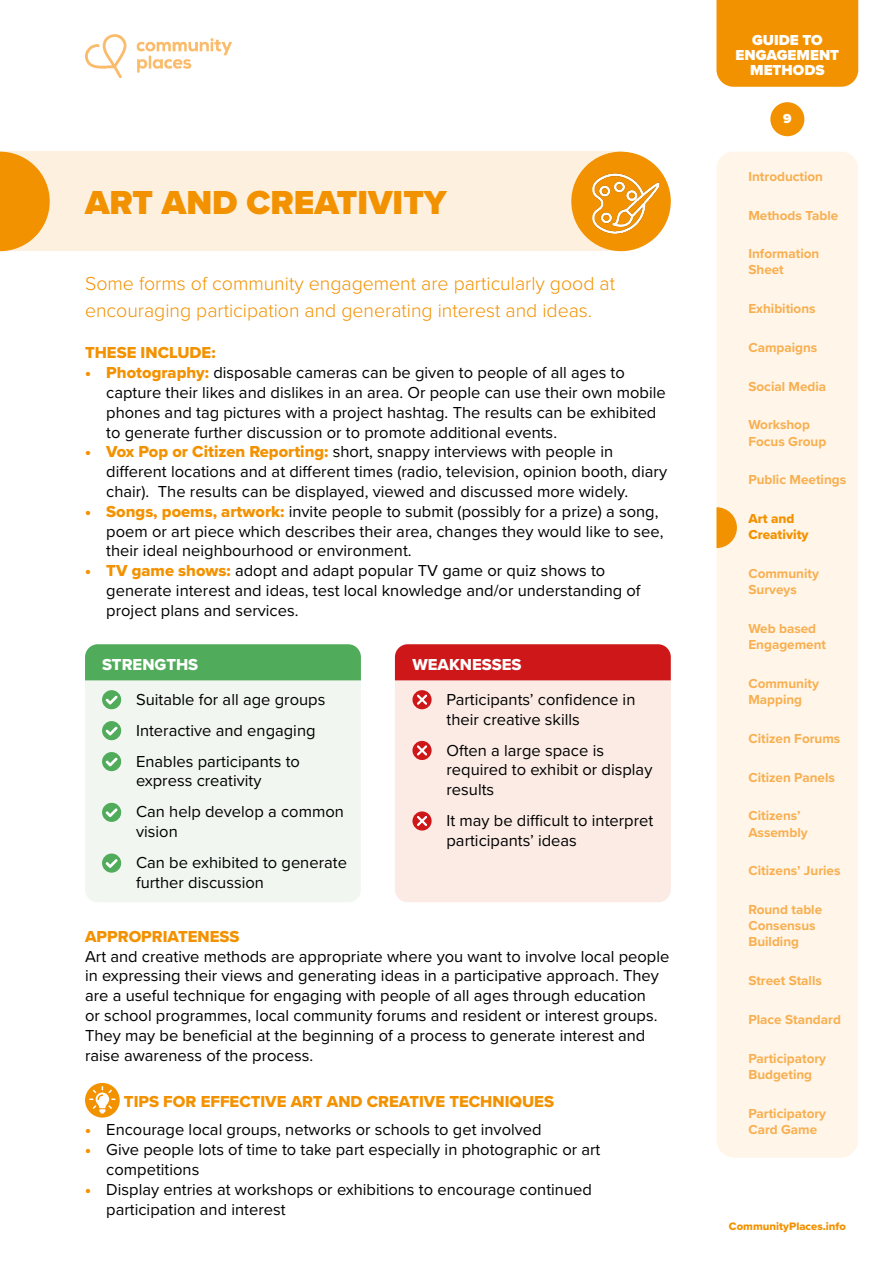
<style>
.page{position:relative;width:893px;height:1263px;background:#fff}
.page>*{position:absolute;margin:0;border:0;box-sizing:border-box;transform-origin:0 0}
.Heading_-_1_line{font:900 34.5px "Proxima Nova";color:#f39200}
.Leadin{font:300 19.5px/27px "Proxima Nova";color:#f39200}
.Body{font:16.5px/19.8px "Proxima Nova";color:#000}
.Bullets{font:16.5px/19.8px "Proxima Nova";color:#000}
.t1{font:16.5px "Proxima Nova Extrabld";color:#f39200}
.t2{font:16.5px "Proxima Nova Extrabld";color:#fff}
.t3{font:900 15px/15px "Proxima Nova";color:#fff;text-align:center}
.t4{font:700 13.5px/16.2px "Proxima Nova";color:#f8af4f}
.t5{font:13.5px/16.2px "Proxima Nova Extrabld";color:#f39200}
.t6{font:900 13.5px "Proxima Nova";color:#fff}
.t7{font:11.25px "Proxima Nova Extrabld";color:#f39200}
.s1{font-weight:900;color:#f39200}
.s2{font-family:"Proxima Nova Extrabld";color:#f39200}
</style>
<div class="page">
<div style="left:85px;top:680px;width:276px;height:222px;background:#f1f7f0"></div>
<div style="left:85px;top:644px;width:276px;height:36px;background:#50ab5a"></div>
<div style="left:395px;top:680px;width:276px;height:222px;background:#fbebe4"></div>
<div style="left:395px;top:644px;width:276px;height:36px;background:#cd1719"></div>
<div style="left:716px;top:0;width:142px;height:87px;background:#f39200"></div>
<div style="left:770px;top:102px;width:34px;height:34px;background:#f39200;border-radius:50%"></div>
<div style="left:0;top:152px;width:621px;height:99px;background:#fef0de"></div>
<svg style="left:0;top:152px;width:50px;height:99px"></svg>
<div style="left:102px;top:690px;width:19px;height:19px;background:#50ab5a;border-radius:50%"></div>
<svg style="left:106px;top:696px;width:12px;height:8px"></svg>
<div style="left:102px;top:721px;width:19px;height:19px;background:#50ab5a;border-radius:50%"></div>
<svg style="left:106px;top:727px;width:12px;height:8px"></svg>
<div style="left:102px;top:752px;width:19px;height:19px;background:#50ab5a;border-radius:50%"></div>
<svg style="left:106px;top:758px;width:12px;height:8px"></svg>
<div style="left:102px;top:803px;width:19px;height:19px;background:#50ab5a;border-radius:50%"></div>
<svg style="left:106px;top:808px;width:12px;height:9px"></svg>
<div style="left:102px;top:853px;width:19px;height:20px;background:#50ab5a;border-radius:50%"></div>
<svg style="left:106px;top:859px;width:12px;height:9px"></svg>
<div style="left:412px;top:690px;width:20px;height:19px;background:#cd1719;border-radius:50%"></div>
<svg style="left:417px;top:694px;width:10px;height:11px"></svg>
<div style="left:412px;top:741px;width:20px;height:19px;background:#cd1719;border-radius:50%"></div>
<svg style="left:417px;top:745px;width:10px;height:10px"></svg>
<svg style="left:412px;top:811px;width:20px;height:19px"></svg>
<svg style="left:417px;top:816px;width:10px;height:10px"></svg>
<svg style="left:85px;top:1083px;width:35px;height:34px"></svg>
<div style="left:571px;top:152px;width:100px;height:99px;background:#f39200;border-radius:50%"></div>
<img style="left:592px;top:173px;width:67px;height:64px">
<div style="left:716px;top:152px;width:142px;height:1006px;background:#fff5e9;border-radius:18px"></div>
<svg style="left:716px;top:507px;width:21px;height:41px"></svg>
<img style="left:85px;top:34px;width:146px;height:44px">
<p class="Heading_-_1_line" style="left:85px;top:177px;width:363px">ART AND CREATIVITY</p>
<p class="Leadin" style="left:85px;top:269px;width:531px">Some forms of community engagement are particularly good at encouraging participation and generating interest and ideas.</p>
<p class="t1" style="left:85px;top:340px;width:132px">THESE INCLUDE:</p>
<p class="Bullets" style="left:106px;top:362px;width:561px;text-indent:-21px"><span class="s1">•</span> <span class="s2">Photography:</span> disposable cameras can be given to people of all ages to capture their likes and dislikes in an area. Or people can use their own mobile phones and tag pictures with a project hashtag. The results can be exhibited to generate further discussion or to promote additional events.</p>
<p class="Bullets" style="left:106px;top:441px;width:562px;text-indent:-21px"><span class="s1">•</span> <span class="s2">Vox Pop or Citizen Reporting:</span> short, snappy interviews with people in different locations and at different times (radio, television, opinion booth, diary chair). The results can be displayed, viewed and discussed more widely.</p>
<p class="Bullets" style="left:106px;top:501px;width:559px;text-indent:-21px"><span class="s1">•</span> <span class="s2">Songs, poems, artwork:</span> invite people to submit (possibly for a prize) a song, poem or art piece which describes their area, changes they would like to see, their ideal neighbourhood or environment.</p>
<p class="Bullets" style="left:106px;top:560px;width:536px;text-indent:-21px"><span class="s1">•</span> <span class="s2">TV game shows:</span> adopt and adapt popular TV game or quiz shows to generate interest and ideas, test local knowledge and/or understanding of project plans and services.</p>
<p class="t2" style="left:102px;top:652px;width:98px">STRENGTHS</p>
<p class="Body" style="left:136px;top:689px;width:191px">Suitable for all age groups</p>
<p class="Body" style="left:136px;top:720px;width:181px">Interactive and engaging</p>
<p class="Body" style="left:136px;top:750px;width:165px">Enables participants to express creativity</p>
<p class="Body" style="left:136px;top:801px;width:209px">Can help develop a common vision</p>
<p class="Body" style="left:136px;top:852px;width:212px">Can be exhibited to generate further discussion</p>
<p class="t2" style="left:412px;top:652px;width:111px">WEAKNESSES</p>
<p class="Body" style="left:446px;top:689px;width:190px">Participants’ confidence in their creative skills</p>
<p class="Body" style="left:446px;top:739px;width:207px">Often a large space is required to exhibit or display results</p>
<p class="Body" style="left:446px;top:810px;width:208px">It may be difficult to interpret participants’ ideas</p>
<p class="t1" style="left:85px;top:924px;width:156px">APPROPRIATENESS</p>
<p class="Body" style="left:85px;top:945px;width:586px">Art and creative methods are appropriate where you want to involve local people in expressing their views and generating ideas in a participative approach. They are a useful technique for engaging with people of all ages through education<br>or school programmes, local community forums and resident or interest groups.<br>They may be beneficial at the beginning of a process to generate interest and raise awareness of the process.</p>
<p class="t1" style="left:124px;top:1089px;width:432px">TIPS FOR EFFECTIVE ART AND CREATIVE TECHNIQUES</p>
<p class="Body" style="left:85px;top:1119px;width:458px"><span class="s1">•</span> Encourage local groups, networks or schools to get involved</p>
<p class="Body" style="left:106px;top:1139px;width:496px;text-indent:-21px"><span class="s1">•</span> Give people lots of time to take part especially in photographic or art competitions</p>
<p class="Body" style="left:106px;top:1179px;width:487px;text-indent:-21px"><span class="s1">•</span> Display entries at workshops or exhibitions to encourage continued participation and interest</p>
<p class="t3" style="left:736px;top:33px;width:105px">GUIDE TO<br>ENGAGEMENT<br>METHODS</p>
<p class="t6" style="left:783px;top:109px;width:10px">9</p>
<p class="t4" style="left:748px;top:168px;width:76px">Introduction</p>
<p class="t4" style="left:748px;top:207px;width:91px">Methods Table</p>
<p class="t4" style="left:748px;top:245px;width:72px">Information<br>Sheet</p>
<p class="t4" style="left:748px;top:300px;width:69px">Exhibitions</p>
<p class="t4" style="left:748px;top:339px;width:70px">Campaigns</p>
<p class="t4" style="left:748px;top:378px;width:79px">Social Media</p>
<p class="t4" style="left:748px;top:416px;width:79px">Workshop<br>Focus Group</p>
<p class="t4" style="left:748px;top:471px;width:99px">Public Meetings</p>
<p class="t5" style="left:748px;top:510px;width:62px">Art and<br>Creativity</p>
<p class="t4" style="left:748px;top:565px;width:72px">Community<br>Surveys</p>
<p class="t4" style="left:748px;top:620px;width:79px">Web based<br>Engagement</p>
<p class="t4" style="left:748px;top:675px;width:72px">Community<br>Mapping</p>
<p class="t4" style="left:748px;top:730px;width:93px">Citizen Forums</p>
<p class="t4" style="left:748px;top:769px;width:88px">Citizen Panels</p>
<p class="t4" style="left:748px;top:807px;width:61px">Citizens’<br>Assembly</p>
<p class="t4" style="left:748px;top:862px;width:94px">Citizens’ Juries</p>
<p class="t4" style="left:748px;top:901px;width:75px">Round table<br>Consensus<br>Building</p>
<p class="t4" style="left:748px;top:972px;width:75px">Street Stalls</p>
<p class="t4" style="left:748px;top:1011px;width:94px">Place Standard</p>
<p class="t4" style="left:748px;top:1050px;width:79px">Participatory<br>Budgeting</p>
<p class="t4" style="left:748px;top:1105px;width:79px">Participatory<br>Card Game</p>
<p class="t7" style="left:729px;top:1218px;width:118px">CommunityPlaces.info</p>
</div>
